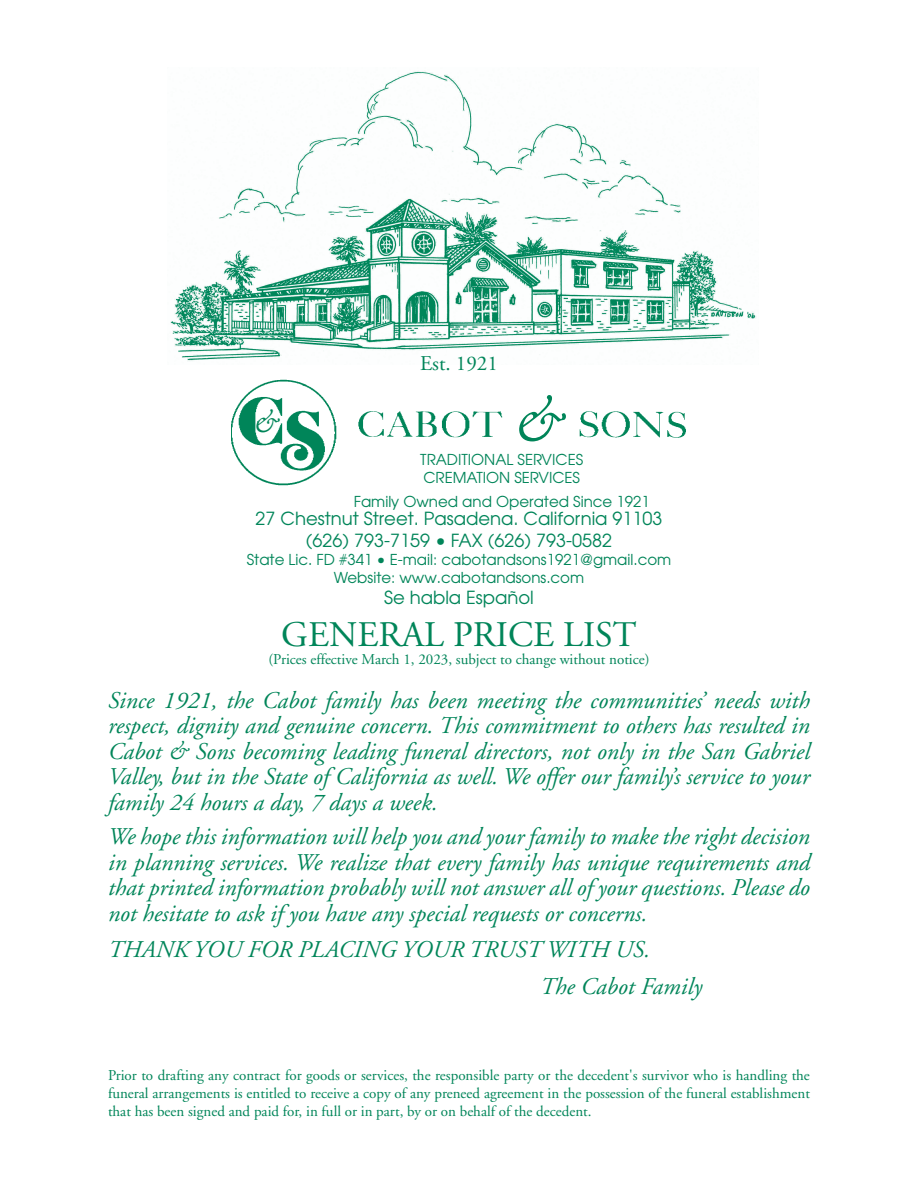
<style>
.page{position:relative;width:918px;height:1188px;background:#fff}
.page>*{position:absolute;margin:0;border:0;box-sizing:border-box;transform-origin:0 0}
.t1{font:italic 60px "Adobe Garamond";color:#008559}
.t2{font:36px "Adobe Garamond";color:#008559}
.t3{font:italic 30px "Adobe Garamond";color:#008559}
.t4{font:italic 24px/25.5px "Adobe Garamond";color:#008559;text-align:justify}
.t5{font:21px "Adobe Garamond";color:#008559}
.t6{font:18px "Avant Garde";color:#008559}
.t7{font:15px/18px "Adobe Garamond";color:#008559;text-align:justify}
.t8{font:15px "Avant Garde";color:#008559}
</style>
<div class="page">
<img style="left:231px;top:380px;width:454px;height:105px">
<div style="left:515px;top:398px;width:51px;height:55px;background:#fff"></div>
<div style="left:258px;top:406px;width:16px;height:26px;background:#fff"></div>
<div style="left:274px;top:417px;width:5px;height:9px;background:#fff"></div>
<svg style="left:279px;top:417px;width:4px;height:6px"></svg>
<img style="left:170px;top:71px;width:587px;height:290px">
<p class="t3" style="left:254px;top:407px;width:25px">&amp;</p>
<p class="t5" style="left:420px;top:352px;width:79px">Est. 1921</p>
<p class="t1" style="left:514px;top:390px;width:48px">&amp;</p>
<p class="t8" style="left:420px;top:450px;width:164px">TRADITIONAL SERVICES</p>
<p class="t8" style="left:423px;top:468px;width:158px">CREMATION SERVICES</p>
<p class="t8" style="left:354px;top:492px;width:297px">Family Owned and Operated Since 1921</p>
<p class="t6" style="left:256px;top:507px;width:408px">27 Chestnut Street. Pasadena. California 91103</p>
<p class="t6" style="left:306px;top:529px;width:308px">(626) 793-7159 • FAX (626) 793-0582</p>
<p class="t8" style="left:247px;top:550px;width:426px">State Lic. FD #341 • E-mail: cabotandsons1921@gmail.com</p>
<p class="t8" style="left:334px;top:568px;width:252px">Website: www.cabotandsons.com</p>
<p class="t6" style="left:384px;top:586px;width:151px">Se habla Español</p>
<p class="t2" style="left:281px;top:616px;width:357px">GENERAL PRICE LIST</p>
<p class="t7" style="left:268px;top:651px;width:383px">(Prices effective March 1, 2023, subject to change without notice)</p>
<p class="t4" style="left:108px;top:688px;width:703px">Since 1921, the Cabot family has been meeting the communities’ needs with</p>
<p class="t4" style="left:108px;top:714px;width:704px">respect, dignity and genuine concern. This commitment to others has resulted in Cabot &amp; Sons becoming leading funeral directors, not only in the San Gabriel Valley, but in the State of California as well. We offer our family’s service to your family 24 hours a day, 7 days a week.</p>
<p class="t4" style="left:108px;top:825px;width:704px">We hope this information will help you and your family to make the right decision in planning services. We realize that every family has unique requirements and that printed information probably will not answer all of your questions. Please do not hesitate to ask if you have any special requests or concerns.</p>
<p class="t4" style="left:108px;top:937px;width:544px">THANK YOU FOR PLACING YOUR TRUST WITH US.</p>
<p class="t4" style="left:540px;top:975px;width:164px">The Cabot Family</p>
<p class="t7" style="left:108px;top:1067px;width:703px">Prior to drafting any contract for goods or services, the responsible party or the decedent's survivor who is handling the funeral arrangements is entitled to receive a copy of any preneed agreement in the possession of the funeral establishment that has been signed and paid for, in full or in part, by or on behalf of the decedent.</p>
</div>
